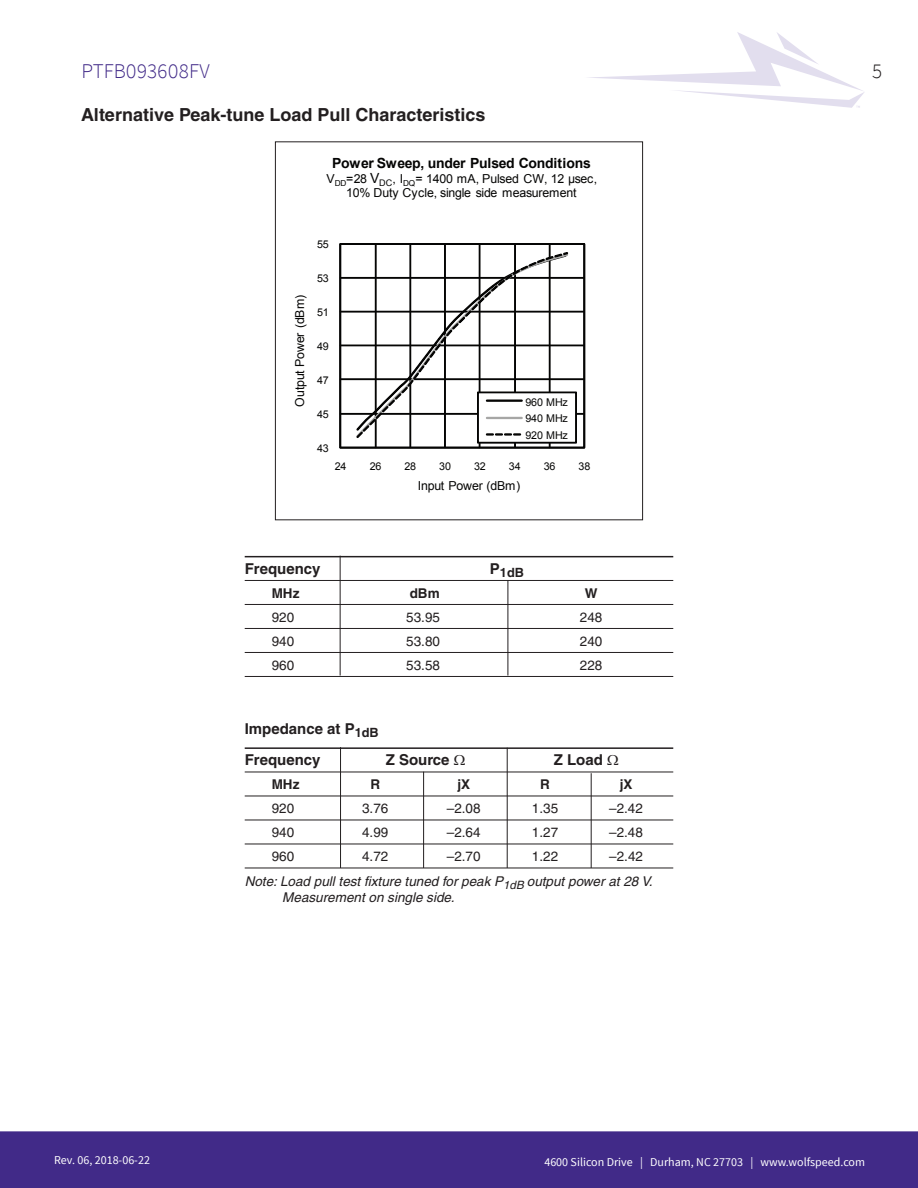
<style>
.page{position:relative;width:918px;height:1188px;background:#fff}
.page>*{position:absolute;margin:0;border:0;box-sizing:border-box;transform-origin:0 0}
.t1{font:300 21px "Source Sans Pro";color:#412a88}
.t2{font:300 21px "Source Sans Pro";color:#231f20}
.t3{font:700 18px "Helvetica";color:#231f20}
.t4{font:700 15px "Helvetica";color:#231f20}
.t5{font:700 13.95px "Arial";letter-spacing:-.02em;color:#050504}
.t6{font:13.5px "Helvetica";color:#231f20}
.t7{font:italic 13.5px/24.8px "Helvetica";color:#231f20}
.t8{font:700 13.5px "Helvetica";color:#231f20}
.t9{font:700 12.75px "Helvetica";color:#231f20}
.t10{font:12.3px/14px "Arial";letter-spacing:-.02em;color:#050504;text-align:center}
.t11{font:12px "Source Sans Pro";color:#fff}
.t12{font:10.65px/16.6px "Arial";letter-spacing:-.015em;color:#050504;text-align:justify}
.s1{font-size:13.95px}
.s2{font-style:normal}
</style>
<div class="page">
<div style="left:0;top:1131px;width:918px;height:57px;background:#412a88"></div>
<svg style="left:589px;top:32px;width:275px;height:76px"></svg>
<hr style="left:245px;top:556px;width:428px;height:1px;background:#231f20">
<hr style="left:245px;top:580px;width:428px;height:1px;background:#231f20">
<hr style="left:245px;top:604px;width:428px;height:1px;background:#231f20">
<hr style="left:245px;top:628px;width:428px;height:1px;background:#231f20">
<hr style="left:245px;top:652px;width:428px;height:1px;background:#231f20">
<hr style="left:245px;top:676px;width:428px;height:1px;background:#231f20">
<hr style="left:340px;top:556px;width:1px;height:120px;background:#231f20">
<hr style="left:508px;top:580px;width:1px;height:96px;background:#231f20">
<hr style="left:245px;top:747px;width:428px;height:2px;background:#231f20">
<hr style="left:245px;top:772px;width:428px;height:1px;background:#231f20">
<hr style="left:245px;top:796px;width:428px;height:1px;background:#231f20">
<hr style="left:245px;top:820px;width:428px;height:1px;background:#231f20">
<hr style="left:245px;top:844px;width:428px;height:1px;background:#231f20">
<hr style="left:245px;top:868px;width:428px;height:1px;background:#231f20">
<hr style="left:340px;top:747px;width:1px;height:121px;background:#231f20">
<hr style="left:423px;top:772px;width:1px;height:96px;background:#231f20">
<hr style="left:507px;top:748px;width:1px;height:120px;background:#231f20">
<hr style="left:591px;top:773px;width:1px;height:95px;background:#231f20">
<svg style="left:341px;top:244px;width:244px;height:204px"></svg>
<div style="left:340px;top:244px;width:1px;height:204px;border:1px solid #050504"></div>
<div style="left:340px;top:447px;width:244px;height:1px;border:1px solid #050504"></div>
<svg style="left:355px;top:251px;width:222px;height:192px"></svg>
<div style="left:275px;top:141px;width:368px;height:379px;border:1px solid #231f20"></div>
<h1 class="t1" style="left:82px;top:58px;width:130px">PTFB093608FV</h1>
<h1 class="t2" style="left:872px;top:58px;width:12px">5</h1>
<h2 class="t3" style="left:81px;top:104px;width:406px">Alternative Peak-tune Load Pull Characteristics</h2>
<p class="t5" style="left:332px;top:153px;width:260px">Power Sweep, under Pulsed Conditions</p>
<p class="t10" style="left:326px;top:172px;width:272px">V<sub>DD</sub>=28 <span class="s1">V</span><sub>DC</sub>, I<sub>DQ</sub>= 1400 mA, Pulsed CW, 12 µsec,<br>10% Duty Cycle, single side measurement</p>
<p class="t12" style="left:317px;top:236px;width:13px">55</p>
<p class="t10" style="left:293px;top:407px;width:114px;rotate:-90deg">Output Power (dBm)</p>
<p class="t12" style="left:317px;top:270px;width:13px">53</p>
<p class="t12" style="left:317px;top:304px;width:13px">51</p>
<p class="t12" style="left:317px;top:338px;width:13px">49</p>
<p class="t12" style="left:317px;top:372px;width:13px">47</p>
<p class="t12" style="left:317px;top:406px;width:13px">45</p>
<p class="t12" style="left:317px;top:440px;width:13px">43</p>
<p class="t12" style="left:526px;top:394px;width:44px">960 MHz 940 MHz 920 MHz</p>
<p class="t12" style="left:335px;top:458px;width:13px">24</p>
<p class="t12" style="left:370px;top:458px;width:13px">26</p>
<p class="t12" style="left:405px;top:458px;width:13px">28</p>
<p class="t12" style="left:439px;top:458px;width:13px">30</p>
<p class="t12" style="left:474px;top:458px;width:13px">32</p>
<p class="t12" style="left:509px;top:458px;width:13px">34</p>
<p class="t12" style="left:544px;top:458px;width:13px">36</p>
<p class="t12" style="left:579px;top:458px;width:13px">38</p>
<p class="t10" style="left:418px;top:479px;width:104px">Input Power (dBm)</p>
<p class="t4" style="left:245px;top:559px;width:77px">Frequency</p>
<p class="t9" style="left:490px;top:564px;width:36px"><sup>P</sup>1dB</p>
<p class="t8" style="left:272px;top:585px;width:29px">MHz</p>
<p class="t8" style="left:410px;top:585px;width:31px">dBm</p>
<p class="t8" style="left:585px;top:585px;width:14px">W</p>
<p class="t6" style="left:272px;top:609px;width:24px">920</p>
<p class="t6" style="left:406px;top:609px;width:35px">53.95</p>
<p class="t6" style="left:580px;top:609px;width:24px">248</p>
<p class="t6" style="left:272px;top:633px;width:24px">940</p>
<p class="t6" style="left:406px;top:633px;width:35px">53.80</p>
<p class="t6" style="left:580px;top:633px;width:24px">240</p>
<p class="t6" style="left:272px;top:657px;width:24px">960</p>
<p class="t6" style="left:406px;top:657px;width:35px">53.58</p>
<p class="t6" style="left:580px;top:657px;width:24px">228</p>
<p class="t4" style="left:245px;top:720px;width:136px">Impedance at P<sub>1dB</sub></p>
<p class="t4" style="left:245px;top:751px;width:77px">Frequency</p>
<p class="t4" style="left:386px;top:751px;width:65px">Z Source</p>
<p class="t4" style="left:554px;top:751px;width:51px">Z Load</p>
<p class="t8" style="left:272px;top:776px;width:29px">MHz</p>
<p class="t8" style="left:370px;top:776px;width:11px">R</p>
<p class="t8" style="left:457px;top:776px;width:14px">jX</p>
<p class="t8" style="left:540px;top:776px;width:11px">R</p>
<p class="t8" style="left:620px;top:776px;width:14px">jX</p>
<p class="t6" style="left:272px;top:801px;width:24px">920</p>
<p class="t6" style="left:362px;top:801px;width:28px">3.76</p>
<p class="t6" style="left:447px;top:801px;width:35px">–2.08</p>
<p class="t6" style="left:532px;top:801px;width:28px">1.35</p>
<p class="t6" style="left:609px;top:801px;width:35px">–2.42</p>
<p class="t6" style="left:272px;top:825px;width:24px">940</p>
<p class="t6" style="left:362px;top:825px;width:28px">4.99</p>
<p class="t6" style="left:447px;top:825px;width:35px">–2.64</p>
<p class="t6" style="left:532px;top:825px;width:28px">1.27</p>
<p class="t6" style="left:609px;top:825px;width:35px">–2.48</p>
<p class="t6" style="left:272px;top:849px;width:24px">960</p>
<p class="t6" style="left:362px;top:849px;width:28px">4.72</p>
<p class="t6" style="left:447px;top:849px;width:35px">–2.70</p>
<p class="t6" style="left:532px;top:849px;width:28px">1.22</p>
<p class="t7" style="left:245px;top:844px;width:409px;text-indent:365px"><span class="s2">–2.42<br></span>Note: Load pull test fixture tuned for peak P<sub>1dB</sub> output power at 28 V.</p>
<p class="t7" style="left:282px;top:885px;width:174px">Measurement on single side.</p>
<p class="t11" style="left:54px;top:1152px;width:97px">Rev. 06, 2018-06-22</p>
<p class="t11" style="left:544px;top:1154px;width:322px">4600 Silicon Drive | Durham, NC 27703 | www.wolfspeed.com</p>
</div>
